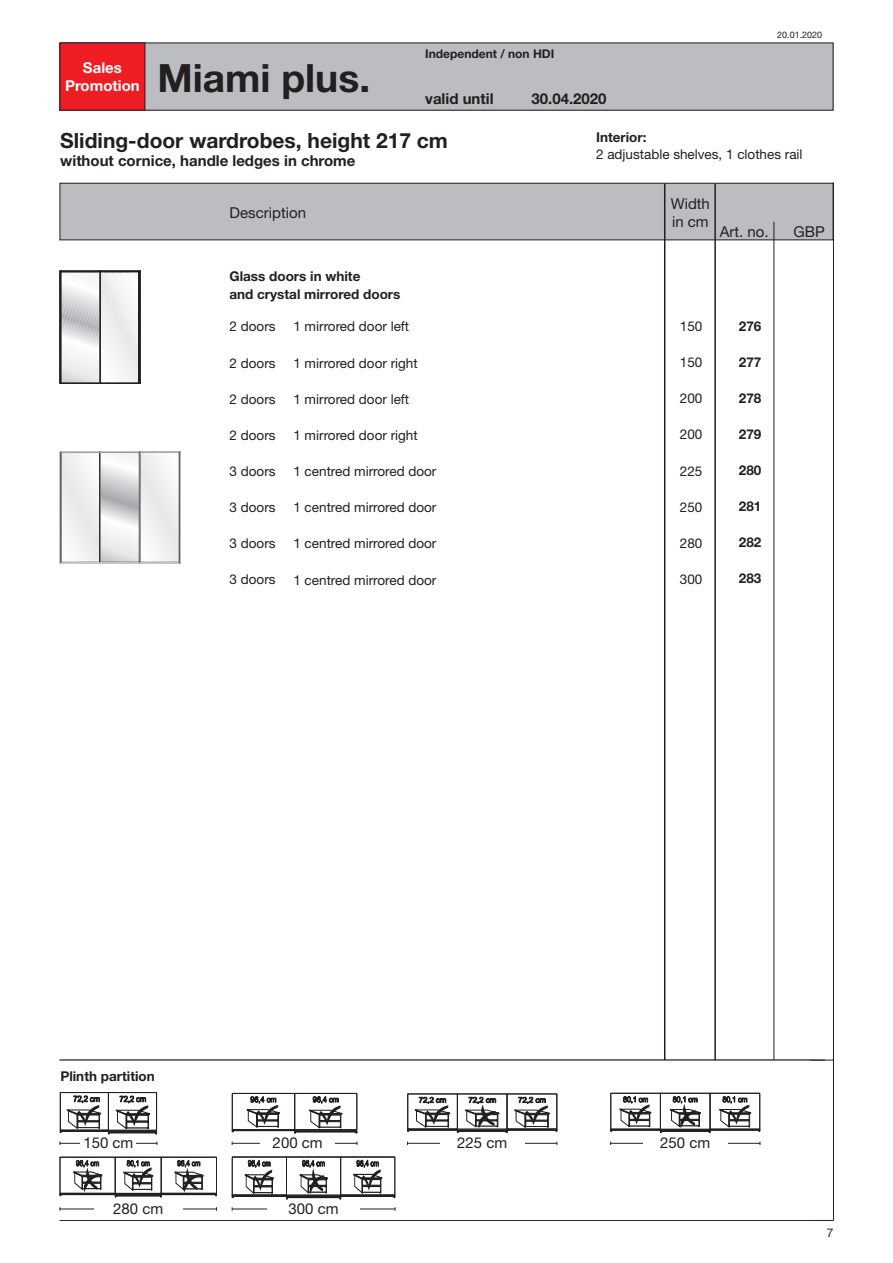
<style>
.page{position:relative;width:893px;height:1263px;background:#fff}
.page>*{position:absolute;margin:0;border:0;box-sizing:border-box;transform-origin:0 0}
.t1{font:700 39px "Helvetica Neue LT";color:#231f20}
.t2{font:700 21px "Helvetica Neue LT";color:#231f20}
.t3{font:15px/18px "Helvetica Neue LT";color:#231f20}
.t4{font:700 15px "Helvetica Neue LT";color:#231f20}
.t5{font:700 15px/18px "Helvetica Neue LT";color:#fff;text-align:center}
.t6{font:13.5px "Helvetica Neue LT";color:#231f20}
.t7{font:700 13.5px/18px "Helvetica Neue LT";color:#231f20}
.t8{font:700 12px "Helvetica Neue LT";color:#231f20}
.t9{font:12px "Helvetica Neue LT";color:#231f20}
.t10{font:9px "Helvetica Neue LT";color:#231f20}
</style>
<div class="page">
<div style="left:60px;top:43px;width:773px;height:67px;background:#bcbdc0"></div>
<div style="left:60px;top:43px;width:773px;height:68px;border:1px solid #231f20"></div>
<hr style="left:60px;top:1220px;width:773px;height:1px;background:#231f20">
<div style="left:60px;top:183px;width:773px;height:57px;background:#bcbdc0"></div>
<div style="left:60px;top:183px;width:773px;height:57px;border:1px solid #231f20"></div>
<hr style="left:833px;top:182px;width:1px;height:1038px;background:#231f20">
<hr style="left:664px;top:183px;width:1px;height:1037px;background:#231f20">
<hr style="left:773px;top:222px;width:1px;height:998px;background:#231f20">
<hr style="left:714px;top:183px;width:2px;height:1037px;background:#231f20">
<div style="left:44px;top:1061px;width:765px;height:159px;background:#fff"></div>
<hr style="left:60px;top:1060px;width:773px;height:1px;background:#231f20">
<div style="left:60px;top:1092px;width:49px;height:38px;border:1px solid #231f20"></div>
<div style="left:108px;top:1092px;width:49px;height:38px;border:1px solid #231f20"></div>
<svg style="left:60px;top:1095px;width:97px;height:39px"></svg>
<div style="left:232px;top:1093px;width:63px;height:37px;border:1px solid #231f20"></div>
<div style="left:232px;top:1129px;width:63px;height:2px;border:1px solid #231f20"></div>
<svg style="left:246px;top:1096px;width:34px;height:32px"></svg>
<svg style="left:294px;top:1093px;width:63px;height:40px"></svg>
<div style="left:507px;top:1094px;width:50px;height:35px;border:1px solid #231f20"></div>
<div style="left:507px;top:1129px;width:50px;height:1px;border:1px solid #231f20"></div>
<svg style="left:513px;top:1096px;width:44px;height:35px"></svg>
<svg style="left:407px;top:1096px;width:100px;height:37px"></svg>
<div style="left:660px;top:1093px;width:50px;height:36px;border:1px solid #231f20"></div>
<div style="left:660px;top:1130px;width:50px;height:2px;border:1px solid #231f20"></div>
<div style="left:710px;top:1093px;width:50px;height:36px;border:1px solid #231f20"></div>
<div style="left:710px;top:1129px;width:50px;height:1px;border:1px solid #231f20"></div>
<div style="left:610px;top:1093px;width:51px;height:36px;border:1px solid #231f20"></div>
<div style="left:610px;top:1129px;width:51px;height:1px;border:1px solid #231f20"></div>
<svg style="left:619px;top:1096px;width:33px;height:31px"></svg>
<svg style="left:719px;top:1096px;width:33px;height:31px"></svg>
<svg style="left:668px;top:1096px;width:35px;height:32px"></svg>
<div style="left:60px;top:1157px;width:56px;height:37px;border:1px solid #231f20"></div>
<div style="left:60px;top:1193px;width:56px;height:2px;border:1px solid #231f20"></div>
<div style="left:115px;top:1157px;width:47px;height:37px;border:1px solid #231f20"></div>
<div style="left:115px;top:1194px;width:47px;height:2px;border:1px solid #231f20"></div>
<div style="left:161px;top:1157px;width:56px;height:37px;border:1px solid #231f20"></div>
<div style="left:161px;top:1193px;width:56px;height:2px;border:1px solid #231f20"></div>
<svg style="left:122px;top:1160px;width:40px;height:37px"></svg>
<svg style="left:173px;top:1159px;width:33px;height:34px"></svg>
<svg style="left:73px;top:1159px;width:30px;height:33px"></svg>
<div style="left:286px;top:1157px;width:55px;height:38px;border:1px solid #231f20"></div>
<div style="left:286px;top:1196px;width:55px;height:2px;border:1px solid #231f20"></div>
<div style="left:232px;top:1157px;width:55px;height:38px;border:1px solid #231f20"></div>
<div style="left:232px;top:1195px;width:55px;height:2px;border:1px solid #231f20"></div>
<div style="left:340px;top:1157px;width:55px;height:38px;border:1px solid #231f20"></div>
<div style="left:340px;top:1195px;width:55px;height:2px;border:1px solid #231f20"></div>
<svg style="left:243px;top:1159px;width:33px;height:35px"></svg>
<svg style="left:352px;top:1159px;width:32px;height:35px"></svg>
<svg style="left:298px;top:1159px;width:32px;height:35px"></svg>
<hr style="left:60px;top:1143px;width:97px;height:1px;background:#231f20">
<div style="left:81px;top:1136px;width:55px;height:14px;background:#fff"></div>
<hr style="left:232px;top:1143px;width:125px;height:1px;background:#231f20">
<div style="left:260px;top:1136px;width:75px;height:14px;background:#fff"></div>
<hr style="left:408px;top:1143px;width:149px;height:1px;background:#231f20">
<div style="left:440px;top:1136px;width:85px;height:14px;background:#fff"></div>
<hr style="left:611px;top:1143px;width:149px;height:1px;background:#231f20">
<div style="left:643px;top:1136px;width:85px;height:14px;background:#fff"></div>
<hr style="left:60px;top:1208px;width:157px;height:1px;background:#231f20">
<div style="left:94px;top:1202px;width:89px;height:14px;background:#fff"></div>
<hr style="left:232px;top:1208px;width:163px;height:1px;background:#231f20">
<div style="left:267px;top:1202px;width:93px;height:14px;background:#fff"></div>
<div style="left:60px;top:43px;width:85px;height:67px;background:#ee1d23"></div>
<svg style="left:60px;top:271px;width:81px;height:113px"></svg>
<div style="left:139px;top:271px;width:1px;height:112px;border:1px solid #231f20"></div>
<div style="left:61px;top:383px;width:39px;height:1px;border:1px solid #231f20"></div>
<div style="left:100px;top:383px;width:39px;height:1px;border:1px solid #231f20"></div>
<div style="left:61px;top:271px;width:39px;height:1px;border:1px solid #231f20"></div>
<div style="left:100px;top:271px;width:39px;height:1px;border:1px solid #231f20"></div>
<svg style="left:60px;top:452px;width:121px;height:112px"></svg>
<p class="t5" style="left:65px;top:59px;width:76px">Sales<br>Promotion</p>
<h1 class="t1" style="left:157px;top:54px;width:214px">Miami plus.</h1>
<p class="t8" style="left:425px;top:47px;width:131px">Independent / non HDI</p>
<p class="t4" style="left:425px;top:89px;width:70px">valid until</p>
<p class="t4" style="left:532px;top:89px;width:77px">30.04.2020</p>
<p class="t10" style="left:777px;top:30px;width:47px">20.01.2020</p>
<h2 class="t2" style="left:60px;top:128px;width:389px">Sliding-door wardrobes, height 217 cm</h2>
<p class="t4" style="left:60px;top:152px;width:297px">without cornice, handle ledges in chrome</p>
<p class="t7" style="left:596px;top:128px;width:52px">Interior:</p>
<p class="t6" style="left:596px;top:146px;width:208px">2 adjustable shelves, 1 clothes rail</p>
<p class="t3" style="left:230px;top:203px;width:78px">Description</p>
<p class="t3" style="left:671px;top:195px;width:41px">Width in cm</p>
<p class="t3" style="left:720px;top:222px;width:50px">Art. no.</p>
<p class="t3" style="left:794px;top:222px;width:33px">GBP</p>
<p class="t7" style="left:229px;top:267px;width:172px">Glass doors in white<br>and crystal mirrored doors</p>
<p class="t6" style="left:230px;top:319px;width:48px">2 doors</p>
<p class="t6" style="left:230px;top:355px;width:48px">2 doors</p>
<p class="t6" style="left:230px;top:391px;width:48px">2 doors</p>
<p class="t6" style="left:230px;top:427px;width:48px">2 doors</p>
<p class="t6" style="left:230px;top:463px;width:48px">3 doors</p>
<p class="t6" style="left:230px;top:499px;width:48px">3 doors</p>
<p class="t6" style="left:230px;top:535px;width:48px">3 doors</p>
<p class="t6" style="left:230px;top:571px;width:48px">3 doors</p>
<p class="t6" style="left:293px;top:318px;width:117px">1 mirrored door left</p>
<p class="t6" style="left:293px;top:355px;width:126px">1 mirrored door right</p>
<p class="t6" style="left:293px;top:391px;width:117px">1 mirrored door left</p>
<p class="t6" style="left:293px;top:427px;width:126px">1 mirrored door right</p>
<p class="t6" style="left:293px;top:463px;width:145px">1 centred mirrored door</p>
<p class="t6" style="left:293px;top:499px;width:145px">1 centred mirrored door</p>
<p class="t6" style="left:293px;top:535px;width:145px">1 centred mirrored door</p>
<p class="t6" style="left:293px;top:572px;width:145px">1 centred mirrored door</p>
<p class="t6" style="left:680px;top:319px;width:24px">150</p>
<p class="t6" style="left:680px;top:355px;width:24px">150</p>
<p class="t6" style="left:680px;top:391px;width:24px">200</p>
<p class="t6" style="left:680px;top:427px;width:24px">200</p>
<p class="t6" style="left:680px;top:463px;width:24px">225</p>
<p class="t6" style="left:680px;top:499px;width:24px">250</p>
<p class="t6" style="left:680px;top:535px;width:24px">280</p>
<p class="t6" style="left:680px;top:571px;width:24px">300</p>
<p class="t7" style="left:739px;top:317px;width:24px">276</p>
<p class="t7" style="left:739px;top:353px;width:24px">277</p>
<p class="t7" style="left:739px;top:389px;width:24px">278</p>
<p class="t7" style="left:739px;top:425px;width:24px">279</p>
<p class="t7" style="left:739px;top:461px;width:24px">280</p>
<p class="t7" style="left:739px;top:497px;width:24px">281</p>
<p class="t7" style="left:739px;top:533px;width:24px">282</p>
<p class="t7" style="left:739px;top:569px;width:24px">283</p>
<p class="t7" style="left:60px;top:1067px;width:96px">Plinth partition</p>
<p class="t3" style="left:83px;top:1134px;width:52px">150 cm</p>
<p class="t3" style="left:273px;top:1134px;width:52px">200 cm</p>
<p class="t3" style="left:457px;top:1134px;width:52px">225 cm</p>
<p class="t3" style="left:660px;top:1134px;width:52px">250 cm</p>
<p class="t3" style="left:113px;top:1199px;width:52px">280 cm</p>
<p class="t3" style="left:289px;top:1199px;width:52px">300 cm</p>
<p class="t9" style="left:827px;top:1226px;width:8px">7</p>
</div>
